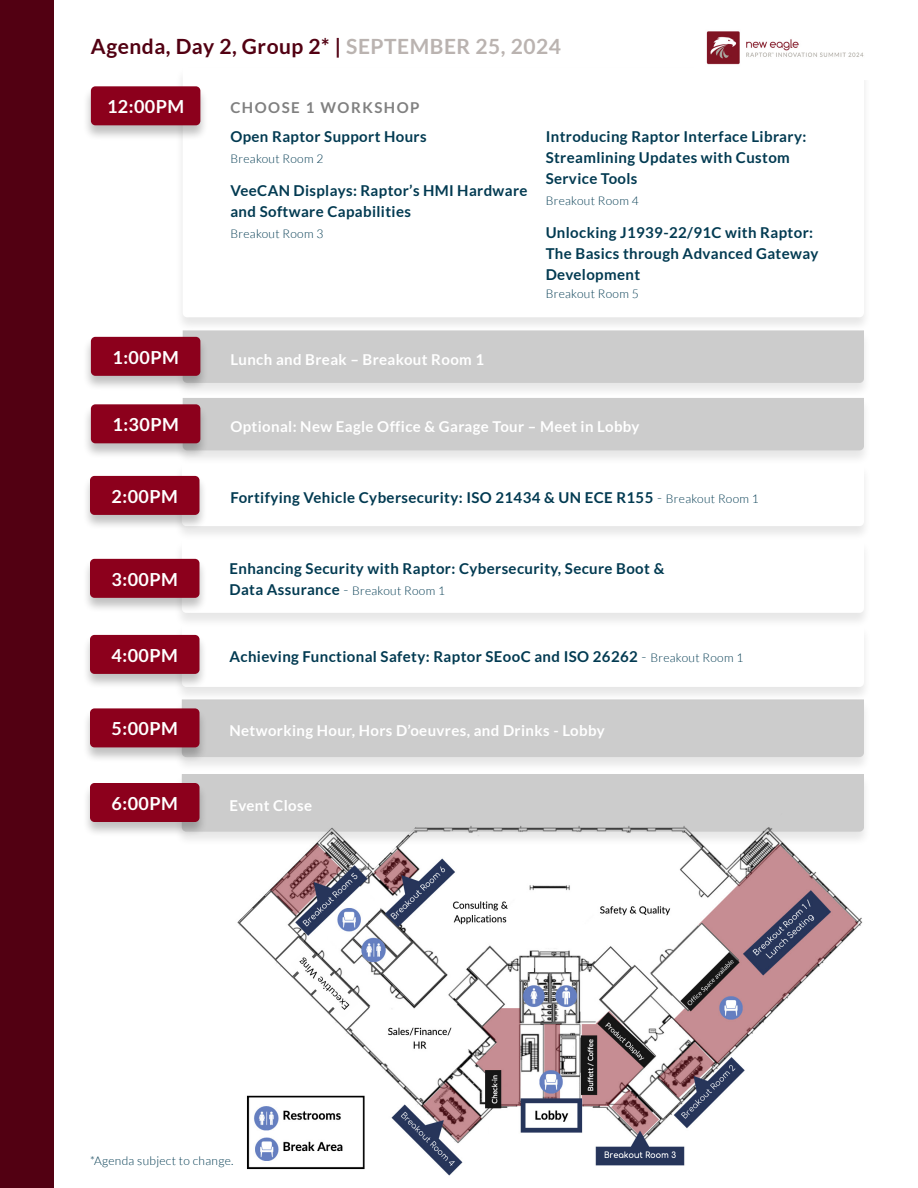
<style>
.page{position:relative;width:918px;height:1188px;background:#fff}
.page>*{position:absolute;margin:0;border:0;box-sizing:border-box;transform-origin:0 0}
.t1{font:700 21px "Lato";letter-spacing:.025em;color:#520012}
.t2{font:700 18px "Lato";letter-spacing:.025em;color:#fff}
.t3{font:700 15px/21px "Lato";letter-spacing:.025em;color:#023a51}
.t4{font:700 15px "Lato";letter-spacing:.025em;color:#fff}
.t5{font:700 15px "Lato";letter-spacing:.1em;color:#808080}
.t6{font:300 12px "Lato";letter-spacing:.025em;color:#023a51}
.s1{color:#bab3b0}
.s2{font-weight:300}
.s3{font-weight:300;font-size:12px}
</style>
<div class="page">
<img style="left:237px;top:848px;width:626px;height:328px">
<div style="left:174px;top:67px;width:698px;height:266px;background:#f4f4f4"></div>
<div style="left:183px;top:68px;width:681px;height:249px;background:#fff"></div>
<div style="left:83px;top:85px;width:126px;height:56px;background:#000;opacity:.25"></div>
<div style="left:91px;top:86px;width:109px;height:39px;background:#8c001c;border-radius:4px"></div>
<div style="left:174px;top:329px;width:698px;height:70px;background:#f3f3f3"></div>
<div style="left:183px;top:330px;width:681px;height:53px;background:#ccc"></div>
<div style="left:174px;top:397px;width:698px;height:69px;background:#000;opacity:.25"></div>
<div style="left:183px;top:398px;width:681px;height:52px;background:#ccc"></div>
<div style="left:83px;top:336px;width:126px;height:55px;background:#000;opacity:.25"></div>
<div style="left:91px;top:337px;width:109px;height:39px;background:#8c001c;border-radius:4px"></div>
<div style="left:83px;top:403px;width:126px;height:56px;background:#000;opacity:.25"></div>
<div style="left:91px;top:404px;width:109px;height:39px;background:#8c001c;border-radius:4px"></div>
<div style="left:173px;top:698px;width:699px;height:75px;background:#000;opacity:.25"></div>
<div style="left:182px;top:703px;width:682px;height:54px;background:#ccc"></div>
<div style="left:173px;top:773px;width:699px;height:75px;background:#000;opacity:.25"></div>
<div style="left:182px;top:774px;width:682px;height:58px;background:#ccc"></div>
<div style="left:82px;top:707px;width:126px;height:56px;background:#000;opacity:.25"></div>
<div style="left:90px;top:708px;width:110px;height:39px;background:#8c001c;border-radius:4px"></div>
<div style="left:82px;top:782px;width:126px;height:56px;background:#000;opacity:.25"></div>
<div style="left:90px;top:783px;width:110px;height:39px;background:#8c001c;border-radius:4px"></div>
<div style="left:173px;top:464px;width:699px;height:78px;background:#f2f2f2"></div>
<div style="left:182px;top:465px;width:682px;height:61px;background:#fff"></div>
<div style="left:173px;top:539px;width:699px;height:90px;background:#efefef"></div>
<div style="left:182px;top:540px;width:682px;height:73px;background:#fff"></div>
<div style="left:173px;top:624px;width:699px;height:79px;background:#000;opacity:.25"></div>
<svg style="left:182px;top:625px;width:682px;height:62px"></svg>
<div style="left:82px;top:475px;width:126px;height:56px;background:#000;opacity:.25"></div>
<div style="left:90px;top:476px;width:110px;height:39px;background:#8c001c;border-radius:4px"></div>
<div style="left:82px;top:558px;width:126px;height:55px;background:#000;opacity:.25"></div>
<div style="left:90px;top:559px;width:110px;height:39px;background:#8c001c;border-radius:4px"></div>
<div style="left:82px;top:634px;width:126px;height:56px;background:#000;opacity:.25"></div>
<div style="left:90px;top:635px;width:110px;height:39px;background:#8c001c;border-radius:4px"></div>
<div style="left:0;top:0;width:54px;height:1188px;background:#520012"></div>
<img style="left:695px;top:31px;width:177px;height:49px">
<h1 class="t1" style="left:91px;top:35px;width:472px">Agenda, Day 2, Group 2* | <span class="s1">SEPTEMBER 25, 2024</span></h1>
<p class="t2" style="left:107px;top:96px;width:79px">12:00PM</p>
<p class="t5" style="left:230px;top:99px;width:191px">CHOOSE 1 WORKSHOP</p>
<p class="t3" style="left:230px;top:125px;width:198px">Open Raptor Support Hours</p>
<p class="t6" style="left:230px;top:152px;width:95px">Breakout Room 2</p>
<p class="t3" style="left:230px;top:179px;width:299px">VeeCAN Displays: Raptor’s HMI Hardware and Software Capabilities</p>
<p class="t6" style="left:230px;top:227px;width:95px">Breakout Room 3</p>
<p class="t3" style="left:546px;top:125px;width:262px">Introducing Raptor Interface Library:<br>Streamlining Updates with Custom<br>Service Tools</p>
<p class="t6" style="left:546px;top:194px;width:95px">Breakout Room 4</p>
<p class="t3" style="left:546px;top:221px;width:274px">Unlocking J1939-22/91C with Raptor:<br>The Basics through Advanced Gateway<br>Development</p>
<p class="t6" style="left:546px;top:287px;width:95px">Breakout Room 5</p>
<p class="t2" style="left:112px;top:347px;width:68px">1:00PM</p>
<p class="t4" style="left:230px;top:351px;width:255px">Lunch and Break – Breakout Room 1</p>
<p class="t2" style="left:112px;top:414px;width:68px">1:30PM</p>
<p class="t4" style="left:230px;top:418px;width:411px">Optional: New Eagle Office &amp; Garage Tour – Meet in Lobby</p>
<p class="t2" style="left:112px;top:486px;width:68px">2:00PM</p>
<p class="t3" style="left:230px;top:486px;width:530px">Fortifying Vehicle Cybersecurity: ISO 21434 &amp; UN ECE R155 <span class="s2">-</span> <span class="s3">Breakout Room 1</span></p>
<p class="t2" style="left:112px;top:569px;width:68px">3:00PM</p>
<p class="t3" style="left:230px;top:558px;width:436px">Enhancing Security with Raptor: Cybersecurity, Secure Boot &amp;<br>Data Assurance <span class="s2">-</span> <span class="s3">Breakout Room 1</span></p>
<p class="t2" style="left:112px;top:645px;width:68px">4:00PM</p>
<p class="t3" style="left:230px;top:646px;width:515px">Achieving Functional Safety: Raptor SEooC and ISO 26262 <span class="s2">-</span> <span class="s3">Breakout Room 1</span></p>
<p class="t2" style="left:112px;top:718px;width:68px">5:00PM</p>
<p class="t4" style="left:230px;top:722px;width:377px">Networking Hour, Hors D’oeuvres, and Drinks - Lobby</p>
<p class="t2" style="left:112px;top:793px;width:68px">6:00PM</p>
<p class="t4" style="left:230px;top:797px;width:84px">Event Close</p>
<p class="t6" style="left:90px;top:1154px;width:145px">*Agenda subject to change.</p>
</div>
